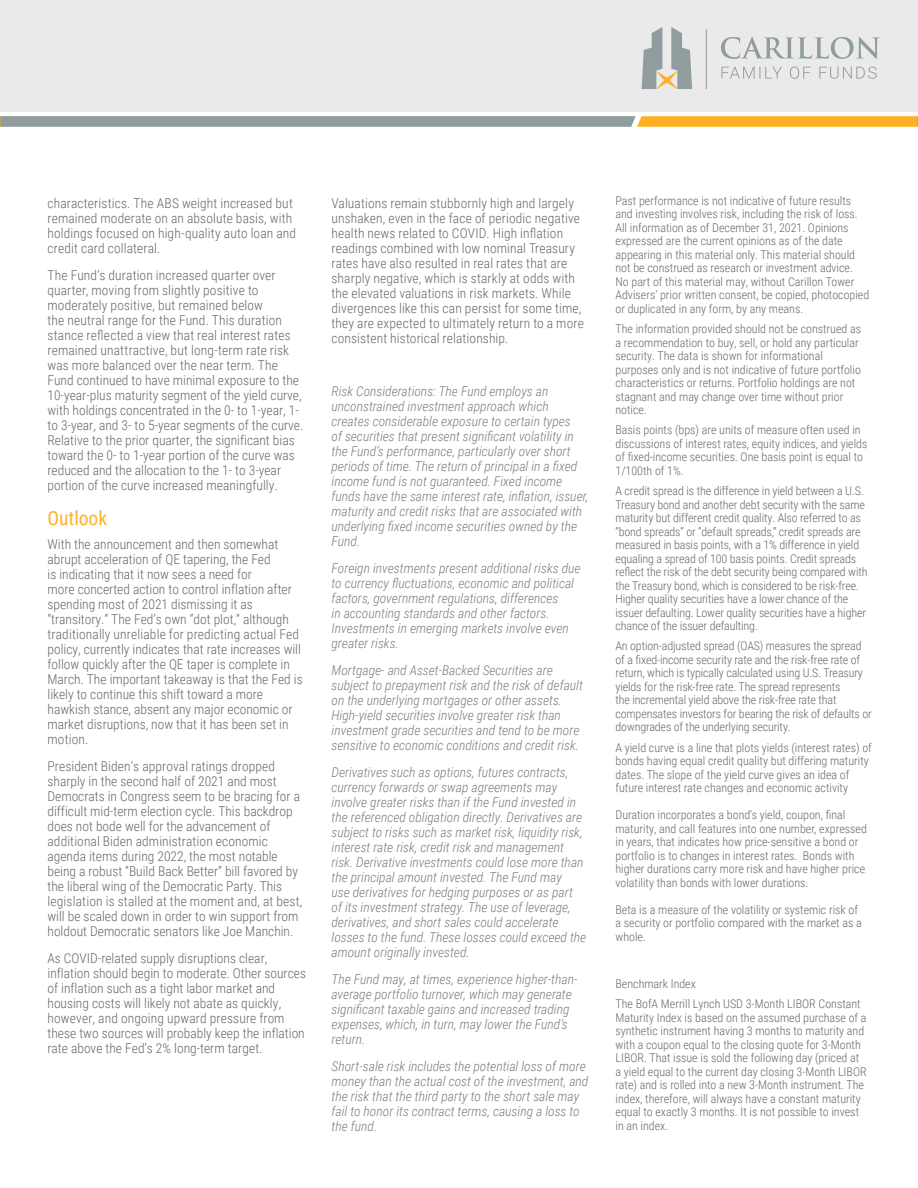
<style>
.page{position:relative;width:918px;height:1188px;background:#fff}
.page>*{position:absolute;margin:0;border:0;box-sizing:border-box;transform-origin:0 0}
.CTA_-_body_copy{font:19.5px "Roboto Condensed";color:#feb127}
.CTA_-_body_copy-2{font:300 13.5px/15px "Roboto Condensed";color:#696768}
.CTA_-_International{font:italic 300 13.5px/15px "Roboto Condensed";color:#7e7c7d}
.CTA_-_Past_performan{font:300 12px/13.5px "Roboto Condensed";color:#696768}
</style>
<div class="page">
<div style="left:0;top:0;width:918px;height:112px;background:#eaeaeb"></div>
<svg style="left:721px;top:37px;width:159px;height:22px"></svg>
<svg style="left:721px;top:67px;width:156px;height:12px"></svg>
<hr style="left:706px;top:29px;width:1px;height:59px;background:#909c9d">
<svg style="left:642px;top:27px;width:50px;height:61px"></svg>
<svg style="left:0;top:116px;width:918px;height:11px"></svg>
<p class="CTA_-_body_copy-2" style="left:48px;top:195px;width:250px">characteristics. The ABS weight increased but remained moderate on an absolute basis, with holdings focused on high-quality auto loan and credit card collateral.</p>
<p class="CTA_-_body_copy-2" style="left:48px;top:267px;width:257px">The Fund’s duration increased quarter over quarter, moving from slightly positive to moderately positive, but remained below<br>the neutral range for the Fund. This duration stance reflected a view that real interest rates remained unattractive, but long-term rate risk was more balanced over the near term. The Fund continued to have minimal exposure to the 10-year-plus maturity segment of the yield curve, with holdings concentrated in the 0- to 1-year, 1- to 3-year, and 3- to 5-year segments of the curve.<br>Relative to the prior quarter, the significant bias toward the 0- to 1-year portion of the curve was reduced and the allocation to the 1- to 3-year portion of the curve increased meaningfully.</p>
<p class="CTA_-_body_copy" style="left:48px;top:505px;width:61px">Outlook</p>
<p class="CTA_-_body_copy-2" style="left:48px;top:536px;width:257px">With the announcement and then somewhat abrupt acceleration of QE tapering, the Fed<br>is indicating that it now sees a need for<br>more concerted action to control inflation after spending most of 2021 dismissing it as “transitory.” The Fed’s own “dot plot,” although traditionally unreliable for predicting actual Fed policy, currently indicates that rate increases will follow quickly after the QE taper is complete in March. The important takeaway is that the Fed is likely to continue this shift toward a more hawkish stance, absent any major economic or market disruptions, now that it has been set in motion.</p>
<p class="CTA_-_body_copy-2" style="left:48px;top:758px;width:256px">President Biden’s approval ratings dropped sharply in the second half of 2021 and most Democrats in Congress seem to be bracing for a difficult mid-term election cycle. This backdrop does not bode well for the advancement of additional Biden administration economic agenda items during 2022, the most notable being a robust “Build Back Better” bill favored by the liberal wing of the Democratic Party. This legislation is stalled at the moment and, at best, will be scaled down in order to win support from holdout Democratic senators like Joe Manchin.</p>
<p class="CTA_-_body_copy-2" style="left:48px;top:950px;width:260px">As COVID-related supply disruptions clear, inflation should begin to moderate. Other sources of inflation such as a tight labor market and housing costs will likely not abate as quickly, however, and ongoing upward pressure from these two sources will probably keep the inflation rate above the Fed’s 2% long-term target.</p>
<p class="CTA_-_body_copy-2" style="left:332px;top:195px;width:254px">Valuations remain stubbornly high and largely unshaken, even in the face of periodic negative health news related to COVID. High inflation readings combined with low nominal Treasury rates have also resulted in real rates that are sharply negative, which is starkly at odds with the elevated valuations in risk markets. While divergences like this can persist for some time, they are expected to ultimately return to a more consistent historical relationship.</p>
<p class="CTA_-_International" style="left:332px;top:383px;width:258px">Risk Considerations: The Fund employs an unconstrained investment approach which creates considerable exposure to certain types<br>of securities that present significant volatility in the Fund’s performance, particularly over short periods of time. The return of principal in a fixed income fund is not guaranteed. Fixed income funds have the same interest rate, inflation, issuer, maturity and credit risks that are associated with underlying fixed income securities owned by the Fund.</p>
<p class="CTA_-_International" style="left:332px;top:560px;width:251px">Foreign investments present additional risks due to currency fluctuations, economic and political factors, government regulations, differences<br>in accounting standards and other factors.<br>Investments in emerging markets involve even greater risks.</p>
<p class="CTA_-_International" style="left:332px;top:662px;width:253px">Mortgage- and Asset-Backed Securities are subject to prepayment risk and the risk of default on the underlying mortgages or other assets.<br>High-yield securities involve greater risk than investment grade securities and tend to be more sensitive to economic conditions and credit risk.</p>
<p class="CTA_-_International" style="left:332px;top:764px;width:256px">Derivatives such as options, futures contracts, currency forwards or swap agreements may involve greater risks than if the Fund invested in the referenced obligation directly. Derivatives are subject to risks such as market risk, liquidity risk, interest rate risk, credit risk and management risk. Derivative investments could lose more than the principal amount invested. The Fund may<br>use derivatives for hedging purposes or as part of its investment strategy. The use of leverage, derivatives, and short sales could accelerate losses to the fund. These losses could exceed the amount originally invested.</p>
<p class="CTA_-_International" style="left:332px;top:971px;width:248px">The Fund may, at times, experience higher-than&shy;average portfolio turnover, which may generate significant taxable gains and increased trading expenses, which, in turn, may lower the Fund’s return.</p>
<p class="CTA_-_International" style="left:332px;top:1058px;width:258px">Short-sale risk includes the potential loss of more money than the actual cost of the investment, and the risk that the third party to the short sale may fail to honor its contract terms, causing a loss to the fund.</p>
<p class="CTA_-_Past_performan" style="left:616px;top:193px;width:255px">Past performance is not indicative of future results and investing involves risk, including the risk of loss.<br>All information as of December 31, 2021. Opinions expressed are the current opinions as of the date appearing in this material only. This material should not be construed as research or investment advice.<br>No part of this material may, without Carillon Tower Advisers’ prior written consent, be copied, photocopied or duplicated in any form, by any means.</p>
<p class="CTA_-_Past_performan" style="left:616px;top:322px;width:247px">The information provided should not be construed as a recommendation to buy, sell, or hold any particular security. The data is shown for informational purposes only and is not indicative of future portfolio characteristics or returns. Portfolio holdings are not stagnant and may change over time without prior notice.</p>
<p class="CTA_-_Past_performan" style="left:616px;top:423px;width:253px">Basis points (bps) are units of measure often used in discussions of interest rates, equity indices, and yields of fixed-income securities. One basis point is equal to 1/100th of 1%.</p>
<p class="CTA_-_Past_performan" style="left:616px;top:484px;width:254px">A credit spread is the difference in yield between a U.S.<br>Treasury bond and another debt security with the same maturity but different credit quality. Also referred to as “bond spreads” or “default spreads,” credit spreads are measured in basis points, with a 1% difference in yield equaling a spread of 100 basis points. Credit spreads reflect the risk of the debt security being compared with the Treasury bond, which is considered to be risk-free.<br>Higher quality securities have a lower chance of the issuer defaulting. Lower quality securities have a higher chance of the issuer defaulting.</p>
<p class="CTA_-_Past_performan" style="left:616px;top:639px;width:258px">An option-adjusted spread (OAS) measures the spread of a fixed-income security rate and the risk-free rate of return, which is typically calculated using U.S. Treasury yields for the risk-free rate. The spread represents<br>the incremental yield above the risk-free rate that compensates investors for bearing the risk of defaults or downgrades of the underlying security.</p>
<p class="CTA_-_Past_performan" style="left:616px;top:740px;width:258px">A yield curve is a line that plots yields (interest rates) of bonds having equal credit quality but differing maturity dates. The slope of the yield curve gives an idea of future interest rate changes and economic activity</p>
<p class="CTA_-_Past_performan" style="left:616px;top:808px;width:253px">Duration incorporates a bond’s yield, coupon, final maturity, and call features into one number, expressed in years, that indicates how price-sensitive a bond or portfolio is to changes in interest rates. Bonds with higher durations carry more risk and have higher price volatility than bonds with lower durations.</p>
<p class="CTA_-_Past_performan" style="left:616px;top:902px;width:248px">Beta is a measure of the volatility or systemic risk of a security or portfolio compared with the market as a whole.</p>
<p class="CTA_-_Past_performan" style="left:616px;top:976px;width:82px">Benchmark Index</p>
<p class="CTA_-_Past_performan" style="left:616px;top:997px;width:253px">The BofA Merrill Lynch USD 3-Month LIBOR Constant Maturity Index is based on the assumed purchase of a synthetic instrument having 3 months to maturity and with a coupon equal to the closing quote for 3-Month LIBOR. That issue is sold the following day (priced at a yield equal to the current day closing 3-Month LIBOR rate) and is rolled into a new 3-Month instrument. The index, therefore, will always have a constant maturity equal to exactly 3 months. It is not possible to invest in an index.</p>
</div>
